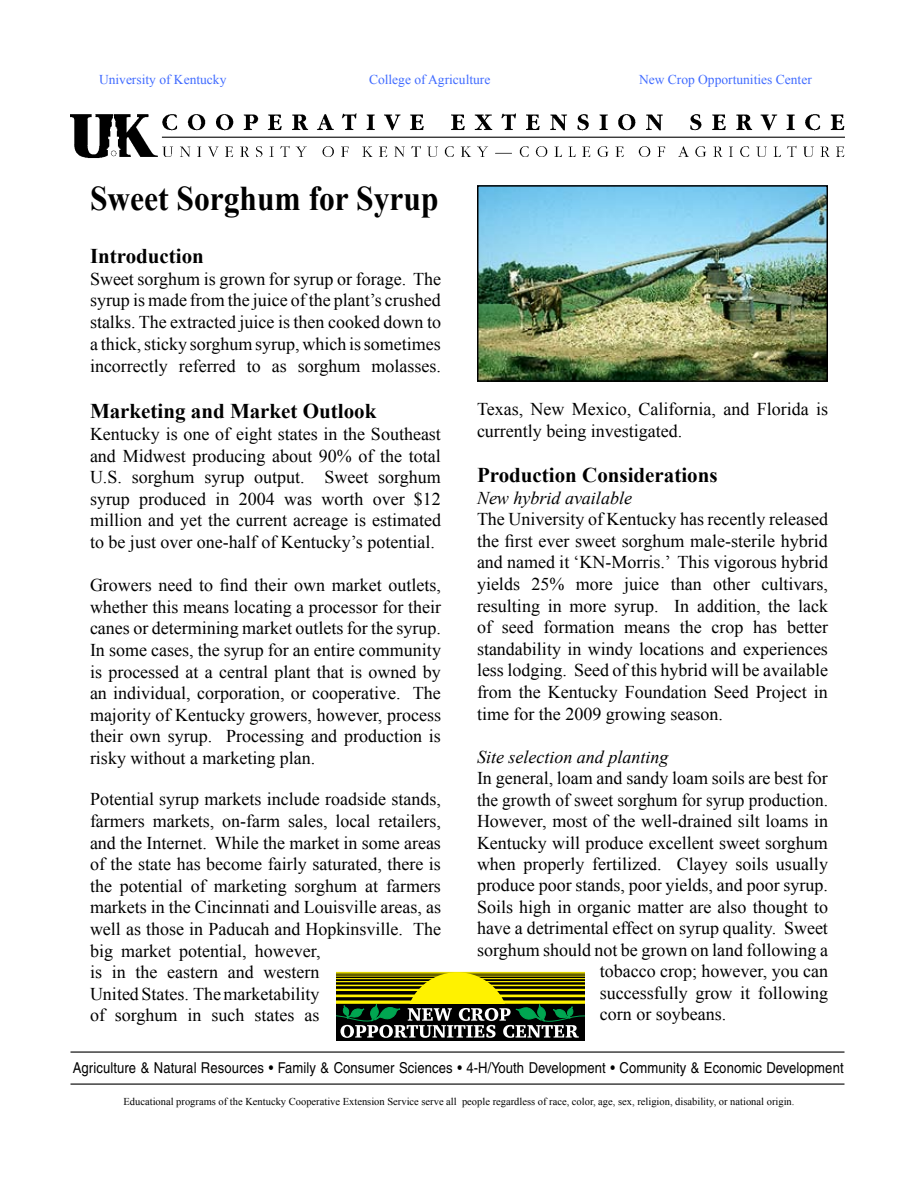
<style>
.page{position:relative;width:918px;height:1188px;background:#fff}
.page>*{position:absolute;margin:0;border:0;box-sizing:border-box;transform-origin:0 0}
.t1{font:700 34.65px "Times New Roman";color:#000;scale:.91 1}
.t2{font:700 21px "Times New Roman";color:#000}
.t3{font:18px/21.6px "Times New Roman";color:#000;text-align:justify}
.t4{font:italic 18px "Times New Roman";color:#000}
.t5{font:18px "Times New Roman";color:#000;scale:.96 1}
.t6{font:15px "Helvetica";letter-spacing:.01em;color:#000;scale:.87 1}
.t7{font:13.5px "Times New Roman";color:#406bff}
.t8{font:10.5px "Times New Roman";color:#000}
</style>
<div class="page">
<svg style="left:336px;top:973px;width:249px;height:68px;background:#464f29"></svg>
<svg style="left:336px;top:1000px;width:249px;height:4px"></svg>
<hr style="left:336px;top:995px;width:249px;height:2px;background:#fff200">
<hr style="left:336px;top:989px;width:249px;height:2px;background:#fff200">
<hr style="left:336px;top:985px;width:249px;height:1px;background:#fff200">
<hr style="left:336px;top:981px;width:249px;height:1px;background:#fff200">
<hr style="left:336px;top:978px;width:249px;height:1px;background:#fff200">
<hr style="left:336px;top:976px;width:249px;height:1px;background:#fff200">
<hr style="left:336px;top:972px;width:249px;height:1px;background:#fff200">
<img style="left:70px;top:113px;width:774px;height:46px">
<hr style="left:70px;top:1051px;width:774px;height:2px;background:#000">
<hr style="left:70px;top:1084px;width:774px;height:1px;background:#000">
<img style="left:480px;top:188px;width:345px;height:191px">
<div style="left:477px;top:185px;width:351px;height:197px;border:2px solid #000"></div>
<p class="t7" style="left:99px;top:71px;width:129px">University of Kentucky</p>
<p class="t7" style="left:369px;top:71px;width:123px">College of Agriculture</p>
<p class="t7" style="left:639px;top:71px;width:174px">New Crop Opportunities Center</p>
<h1 class="t1" style="left:90px;top:174px;width:385px">Sweet Sorghum for Syrup</h1>
<p class="t2" style="left:90px;top:241px;width:115px">Introduction</p>
<p class="t3" style="left:90px;top:267px;width:353px">Sweet sorghum is grown for syrup or forage. The syrup is made from the juice of the plant’s crushed stalks. The extracted juice is then cooked down to a thick, sticky sorghum syrup, which is sometimes incorrectly referred to as sorghum molasses.</p>
<p class="t2" style="left:90px;top:397px;width:288px">Marketing and Market Outlook</p>
<p class="t3" style="left:90px;top:423px;width:353px">Kentucky is one of eight states in the Southeast and Midwest producing about 90% of the total U.S. sorghum syrup output. Sweet sorghum syrup produced in 2004 was worth over $12 million and yet the current acreage is estimated to be just over one-half of Kentucky’s potential.</p>
<p class="t3" style="left:90px;top:574px;width:353px">Growers need to find their own market outlets, whether this means locating a processor for their canes or determining market outlets for the syrup.<br>In some cases, the syrup for an entire community is processed at a central plant that is owned by an individual, corporation, or cooperative. The majority of Kentucky growers, however, process their own syrup. Processing and production is risky without a marketing plan.</p>
<p class="t3" style="left:90px;top:788px;width:353px;text-align:left">Potential syrup markets include roadside stands, farmers markets, on-farm sales, local retailers, and the Internet. While the market in some areas of the state has become fairly saturated, there is the potential of marketing sorghum at farmers markets in the Cincinnati and Louisville areas, as well as those in Paducah and Hopkinsville. The big market potential, however,<br>is in the eastern and western<br>United States. The marketability<br>of sorghum in such states as</p>
<p class="t3" style="left:477px;top:398px;width:353px">Texas, New Mexico, California, and Florida is currently being investigated.</p>
<p class="t2" style="left:477px;top:460px;width:242px">Production Considerations</p>
<p class="t4" style="left:477px;top:485px;width:156px">New hybrid available</p>
<p class="t3" style="left:477px;top:508px;width:353px">The University of Kentucky has recently released the first ever sweet sorghum male-sterile hybrid and named it ‘KN-Morris.’ This vigorous hybrid yields 25% more juice than other cultivars, resulting in more syrup. In addition, the lack of seed formation means the crop has better standability in windy locations and experiences less lodging. Seed of this hybrid will be available from the Kentucky Foundation Seed Project in time for the 2009 growing season.</p>
<p class="t4" style="left:477px;top:744px;width:193px">Site selection and planting</p>
<p class="t3" style="left:477px;top:767px;width:352px">In general, loam and sandy loam soils are best for</p>
<p class="t5" style="left:477px;top:788px;width:367px">the growth of sweet sorghum for syrup production.</p>
<p class="t3" style="left:477px;top:810px;width:353px">However, most of the well-drained silt loams in</p>
<p class="t3" style="left:477px;top:831px;width:352px">Kentucky will produce excellent sweet sorghum</p>
<p class="t3" style="left:477px;top:853px;width:352px">when properly fertilized. Clayey soils usually</p>
<p class="t3" style="left:477px;top:874px;width:352px">produce poor stands, poor yields, and poor syrup.</p>
<p class="t3" style="left:477px;top:896px;width:353px">Soils high in organic matter are also thought to</p>
<p class="t3" style="left:477px;top:917px;width:353px">have a detrimental effect on syrup quality. Sweet</p>
<p class="t3" style="left:477px;top:939px;width:353px">sorghum should not be grown on land following a</p>
<p class="t3" style="left:600px;top:960px;width:230px">tobacco crop; however, you can</p>
<p class="t3" style="left:600px;top:982px;width:230px">successfully grow it following</p>
<p class="t3" style="left:600px;top:1003px;width:128px">corn or soybeans.</p>
<p class="t6" style="left:73px;top:1059px;width:888px">Agriculture &amp; Natural Resources • Family &amp; Consumer Sciences • 4-H/Youth Development • Community &amp; Economic Development</p>
<p class="t8" style="left:124px;top:1095px;width:672px">Educational programs of the Kentucky Cooperative Extension Service serve all people regardless of race, color, age, sex, religion, disability, or national origin.</p>
</div>
